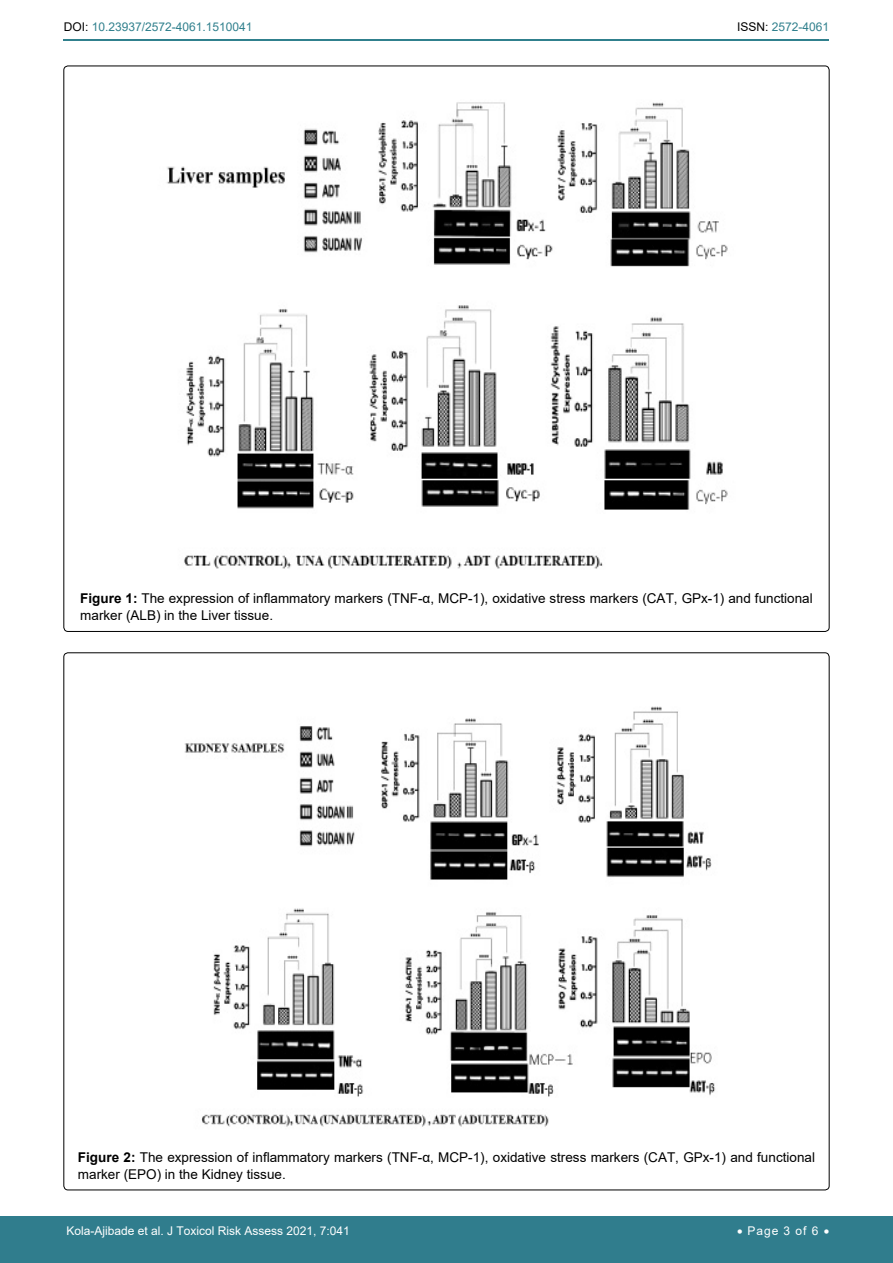
<style>
.page{position:relative;width:893px;height:1263px;background:#fff}
.page>*{position:absolute;margin:0;border:0;box-sizing:border-box;transform-origin:0 0}
.t1{font:13.5px/16.2px "Arial";color:#000}
.t2{font:12px "Arial";color:#fff}
.t3{font:12px "Arial";color:#30808d}
.s1{color:#000}
.s2{font-weight:700}
</style>
<div class="page">
<hr style="left:64px;top:40px;width:765px;height:1px;background:#30808d">
<div style="left:0;top:1217px;width:893px;height:46px;background:#307d8d"></div>
<img style="left:166px;top:102px;width:562px;height:467px">
<img style="left:184px;top:706px;width:532px;height:421px">
<p class="t3" style="left:64px;top:19px;width:190px"><span class="s1">DOI:</span> 10.23937/2572-4061.1510041</p>
<p class="t3" style="left:737px;top:19px;width:94px"><span class="s1">ISSN:</span> 2572-4061</p>
<p class="t1" style="left:80px;top:590px;width:734px"><span class="s2">Figure 1:</span> The expression of inflammatory markers (TNF-α, MCP-1), oxidative stress markers (CAT, GPx-1) and functional marker (ALB) in the Liver tissue.</p>
<p class="t1" style="left:78px;top:1149px;width:738px"><span class="s2">Figure 2:</span> The expression of inflammatory markers (TNF-α, MCP-1), oxidative stress markers (CAT, GPx-1) and functional marker (EPO) in the Kidney tissue.</p>
<p class="t2" style="left:66px;top:1223px;width:285px">Kola-Ajibade et al. J Toxicol Risk Assess 2021, 7:041</p>
<p class="t2" style="left:737px;top:1223px;width:94px">• Page 3 of 6 •</p>
</div>
